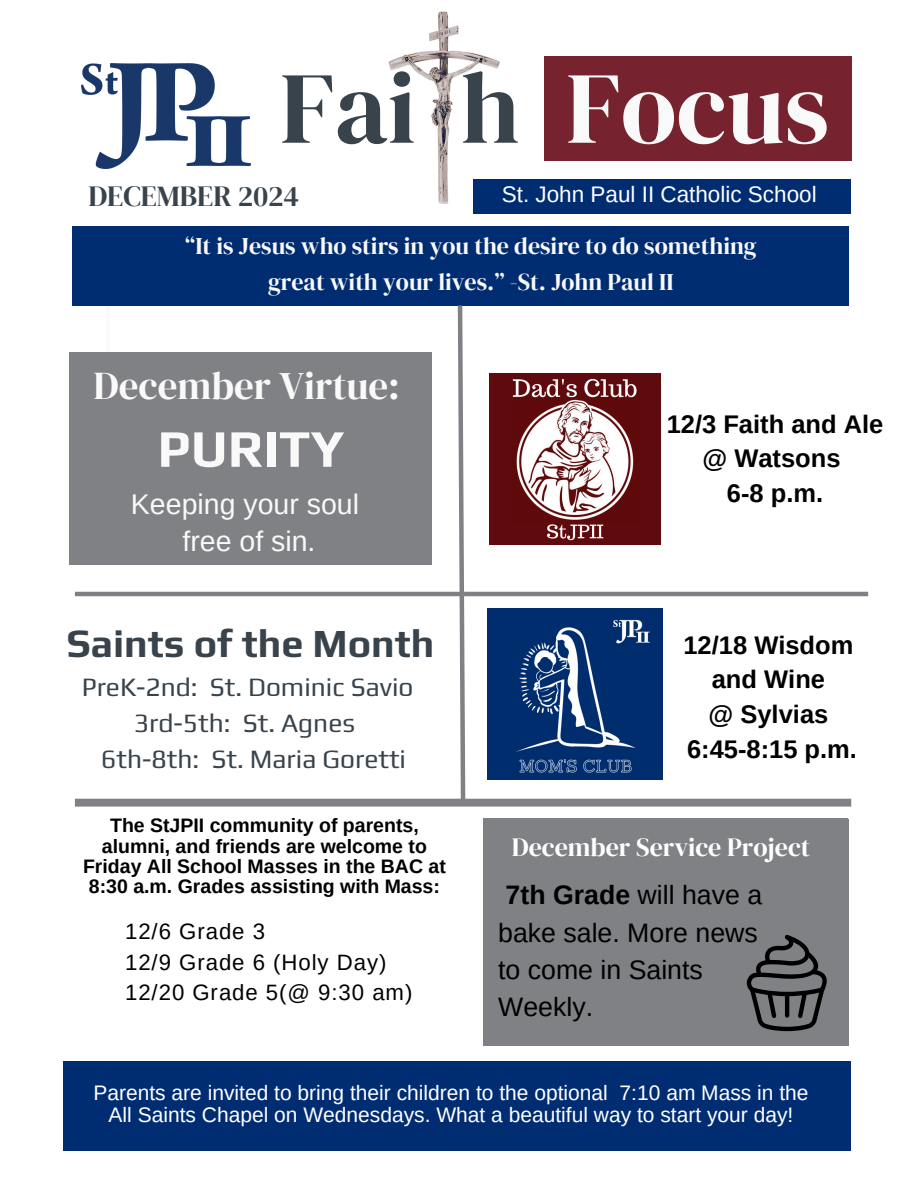
<style>
.page{position:relative;width:918px;height:1188px;background:#fff}
.page>*{position:absolute;margin:0;border:0;box-sizing:border-box;transform-origin:0 0}
.t1{font:102px "DM Serif Display";color:#f9f9f9}
.t2{font:102px "DM Serif Display";color:#39434c}
.t3{font:700 52.95px "Play";color:#f9f9f9}
.t4{font:700 39.6px "Play";color:#39434c}
.t5{font:39px "DM Serif Display";color:#f9f9f9}
.t6{font:29.1px "DM Serif Display";color:#39434c}
.t7{font:28.5px/37.2px "Arimo";color:#f9f9f9;text-align:center}
.t8{font:26.7px/37.2px "Arimo";color:#000}
.t9{font:26.4px/36px "Play";color:#39434c;text-align:center}
.t10{font:26.1px "DM Serif Display";color:#fff}
.t11{font:700 25.5px/34.8px "Arimo";color:#000;text-align:center}
.t12{font:24px "DM Serif Display";color:#f9f9f9}
.t13{font:22.5px "Arimo";color:#fff}
.t14{font:22.2px/30.3px "Arimo";letter-spacing:.045em;color:#000}
.t15{font:21px "Arimo";color:#fff}
.t16{font:700 19.5px/20.2px "Arimo";color:#000;text-align:center}
.s1{font-weight:700}
</style>
<div class="page">
<img style="left:82px;top:63px;width:168px;height:106px">
<img style="left:388px;top:11px;width:112px;height:197px">
<div style="left:544px;top:56px;width:307px;height:105px;background:#76232f"></div>
<hr style="left:106px;top:272px;width:4px;height:148px;background:#f9f9f9">
<div style="left:72px;top:226px;width:776px;height:80px;background:#002d72"></div>
<div style="left:483px;top:819px;width:365px;height:227px;background:#808184"></div>
<div style="left:75px;top:799px;width:776px;height:8px;background:#808184"></div>
<div style="left:474px;top:179px;width:377px;height:34px;background:#002d72"></div>
<div style="left:69px;top:353px;width:363px;height:212px;background:#808184"></div>
<div style="left:63px;top:1062px;width:788px;height:89px;background:#002d72"></div>
<img style="left:488px;top:609px;width:174px;height:171px">
<img style="left:490px;top:373px;width:171px;height:171px">
<hr style="left:75px;top:592px;width:793px;height:4px;background:#808184">
<svg style="left:456px;top:305px;width:12px;height:502px"></svg>
<svg style="left:746px;top:935px;width:83px;height:96px;background:#5c5d5f"></svg>
<h1 class="t2" style="left:280px;top:37px;width:241px">Fai h</h1>
<h1 class="t1" style="left:566px;top:37px;width:265px">Focus</h1>
<h4 class="t13" style="left:502px;top:182px;width:316px">St. John Paul II Catholic School</h4>
<p class="t6" style="left:88px;top:176px;width:212px">DECEMBER 2024</p>
<h6 class="t12" style="left:185px;top:229px;width:573px">“It is Jesus who stirs in you the desire to do something</h6>
<h2 class="t12" style="left:268px;top:265px;width:407px">great with your lives.” -St. John Paul II</h2>
<h5 class="t5" style="left:93px;top:359px;width:308px">December Virtue:</h5>
<p class="t3" style="left:157px;top:417px;width:189px">PURITY</p>
<h6 class="t7" style="left:131px;top:485px;width:230px">Keeping your soul free of sin.</h6>
<p class="t4" style="left:67px;top:620px;width:369px">Saints of the Month</p>
<p class="t9" style="left:82px;top:669px;width:333px">PreK-2nd: St. Dominic Savio<br>3rd-5th: St. Agnes<br>6th-8th: St. Maria Goretti</p>
<p class="t16" style="left:83px;top:816px;width:364px">The StJPII community of parents, alumni, and friends are welcome to Friday All School Masses in the BAC at 8:30 a.m. Grades assisting with Mass:</p>
<p class="t14" style="left:125px;top:916px;width:141px">12/6 Grade 3</p>
<p class="t14" style="left:125px;top:947px;width:289px">12/9 Grade 6 (Holy Day)<br>12/20 Grade 5(@ 9:30 am)</p>
<p class="t11" style="left:667px;top:406px;width:218px">12/3 Faith and Ale @ Watsons<br>6-8 p.m.</p>
<p class="t11" style="left:683px;top:627px;width:175px">12/18 Wisdom and Wine<br>@ Sylvias<br>6:45-8:15 p.m.</p>
<h5 class="t10" style="left:512px;top:829px;width:300px">December Service Project</h5>
<p class="t8" style="left:498px;top:877px;width:265px"><span class="s1">7th Grade</span> will have a bake sale. More news to come in Saints<br>Weekly.</p>
<p class="t15" style="left:93px;top:1081px;width:717px">Parents are invited to bring their children to the optional 7:10 am Mass in the</p>
<p class="t15" style="left:109px;top:1103px;width:686px">All Saints Chapel on Wednesdays. What a beautiful way to start your day!</p>
</div>
